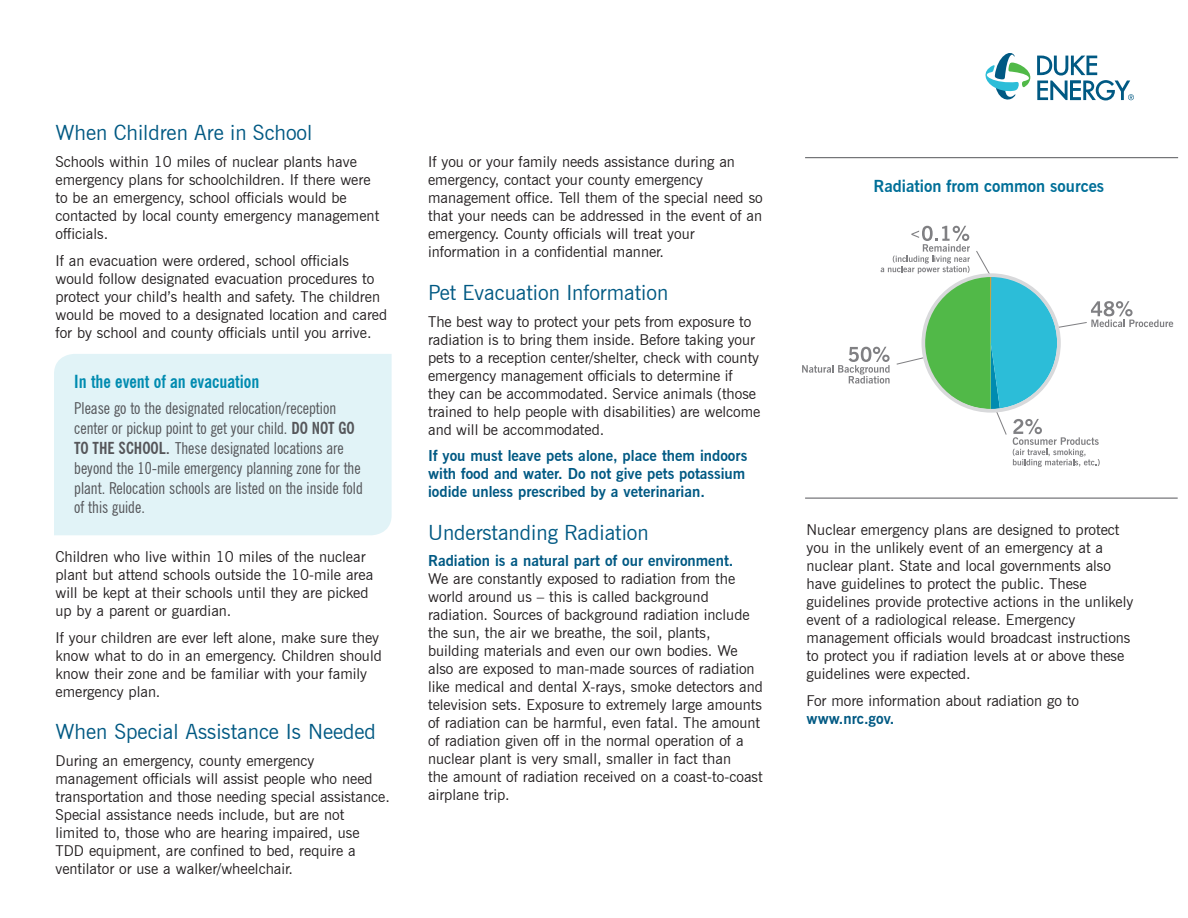
<style>
.page{position:relative;width:1188px;height:918px;background:#fff}
.page>*{position:absolute;margin:0;border:0;box-sizing:border-box;transform-origin:0 0}
.Heads{font:21px "News Gothic BT";color:#005983}
.body{font:21px "News Gothic BT";color:#005983}
.body-2{font:700 condensed 18px "News Gothic BT";color:#008bb0}
.body-3{font:condensed 16.5px/19.8px "News Gothic BT";color:#55565a}
.sidebar_head{font:700 16.5px "News Gothic BT";color:#016f98}
.body-4{font:15px/18px "News Gothic BT";color:#231f20}
.Heads-2{font:15px/18px "News Gothic BT";color:#231f20}
.body-5{font:700 15px/18px "News Gothic BT";color:#005983}
.s1{font-weight:700}
.s2{font-weight:700;color:#005983}
</style>
<div class="page">
<svg style="left:985px;top:53px;width:149px;height:48px"></svg>
<div style="left:54px;top:354px;width:338px;height:181px;background:#e1f3f7"></div>
<svg style="left:802px;top:226px;width:371px;height:241px"></svg>
<hr style="left:805px;top:498px;width:373px;height:1px;background:#55565a">
<hr style="left:805px;top:157px;width:373px;height:1px;background:#55565a">
<p class="Heads" style="left:56px;top:120px;width:258px">When Children Are in School</p>
<p class="body-4" style="left:56px;top:153px;width:325px">Schools within 10 miles of nuclear plants have emergency plans for schoolchildren. If there were to be an emergency, school officials would be contacted by local county emergency management officials.</p>
<p class="body-4" style="left:56px;top:251px;width:333px">If an evacuation were ordered, school officials would follow designated evacuation procedures to protect your child’s health and safety. The children would be moved to a designated location and cared for by school and county officials until you arrive.</p>
<p class="body-2" style="left:74px;top:370px;width:187px">In the event of an evacuation</p>
<p class="body-3" style="left:74px;top:398px;width:290px">Please go to the designated relocation/reception center or pickup point to get your child. <span class="s1">DO NOT GO TO THE SCHOOL.</span> These designated locations are beyond the 10-mile emergency planning zone for the plant. Relocation schools are listed on the inside fold of this guide.</p>
<p class="body-4" style="left:56px;top:548px;width:319px">Children who live within 10 miles of the nuclear plant but attend schools outside the 10-mile area will be kept at their schools until they are picked up by a parent or guardian.</p>
<p class="body-4" style="left:56px;top:629px;width:328px">If your children are ever left alone, make sure they know what to do in an emergency. Children should know their zone and be familiar with your family emergency plan.</p>
<p class="body" style="left:56px;top:719px;width:322px">When Special Assistance Is Needed</p>
<p class="body-4" style="left:56px;top:752px;width:336px">During an emergency, county emergency management officials will assist people who need transportation and those needing special assistance.<br>Special assistance needs include, but are not limited to, those who are hearing impaired, use TDD equipment, are confined to bed, require a ventilator or use a walker/wheelchair.</p>
<p class="body-4" style="left:428px;top:153px;width:336px">If you or your family needs assistance during an emergency, contact your county emergency management office. Tell them of the special need so that your needs can be addressed in the event of an emergency. County officials will treat your information in a confidential manner.</p>
<p class="Heads" style="left:428px;top:280px;width:242px">Pet Evacuation Information</p>
<p class="Heads-2" style="left:428px;top:312px;width:334px">The best way to protect your pets from exposure to radiation is to bring them inside. Before taking your pets to a reception center/shelter, check with county emergency management officials to determine if they can be accommodated. Service animals (those trained to help people with disabilities) are welcome and will be accommodated.</p>
<p class="body-5" style="left:428px;top:447px;width:321px">If you must leave pets alone, place them indoors with food and water. Do not give pets potassium iodide unless prescribed by a veterinarian.</p>
<p class="Heads" style="left:428px;top:519px;width:222px">Understanding Radiation</p>
<p class="body-4" style="left:428px;top:552px;width:336px"><span class="s2">Radiation is a natural part of our environment.<br></span>We are constantly exposed to radiation from the world around us – this is called background radiation. Sources of background radiation include the sun, the air we breathe, the soil, plants, building materials and even our own bodies. We also are exposed to man-made sources of radiation like medical and dental X-rays, smoke detectors and television sets. Exposure to extremely large amounts of radiation can be harmful, even fatal. The amount of radiation given off in the normal operation of a nuclear plant is very small, smaller in fact than<br>the amount of radiation received on a coast-to-coast airplane trip.</p>
<p class="sidebar_head" style="left:873px;top:176px;width:232px">Radiation from common sources</p>
<p class="body-4" style="left:807px;top:521px;width:328px">Nuclear emergency plans are designed to protect you in the unlikely event of an emergency at a nuclear plant. State and local governments also have guidelines to protect the public. These guidelines provide protective actions in the unlikely event of a radiological release. Emergency management officials would broadcast instructions to protect you if radiation levels at or above these guidelines were expected.</p>
<p class="body-4" style="left:807px;top:692px;width:274px">For more information about radiation go to <span class="s2">www.nrc.gov.</span></p>
</div>
